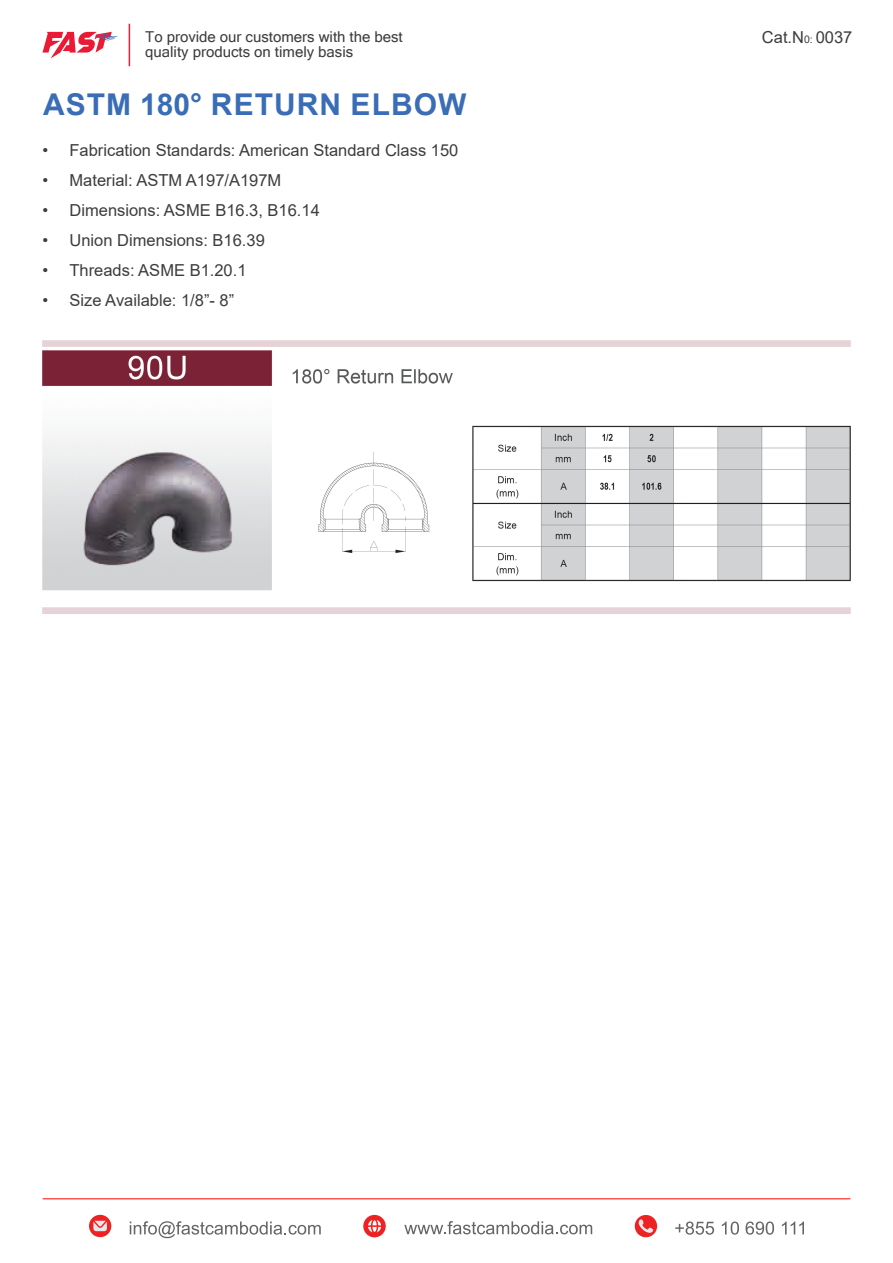
<style>
.page{position:relative;width:893px;height:1263px;background:#fff}
.page>*{position:absolute;margin:0;border:0;box-sizing:border-box;transform-origin:0 0}
.Content_Text_11{font:700 30px "Arial";letter-spacing:.035em;color:#3a6db5}
.t1{font:16.5px "Arial";color:#3d3d3d}
.t2{font:15px/15px "Microsoft Sans Serif";color:#3d3d3d}
.s1{font-size:10.5px}
</style>
<div class="page">
<svg style="left:43px;top:32px;width:75px;height:26px"></svg>
<hr style="left:129px;top:24px;width:1px;height:42px;background:#eb1c38">
<hr style="left:43px;top:1198px;width:807px;height:1px;background:#f00">
<svg style="left:675px;top:1221px;width:39px;height:14px"></svg>
<svg style="left:722px;top:1221px;width:17px;height:14px"></svg>
<svg style="left:746px;top:1221px;width:28px;height:14px"></svg>
<svg style="left:782px;top:1221px;width:22px;height:13px"></svg>
<div style="left:635px;top:1215px;width:22px;height:22px;background:#ee2123;border-radius:50%"></div>
<svg style="left:639px;top:1219px;width:14px;height:14px"></svg>
<svg style="left:363px;top:1215px;width:23px;height:22px"></svg>
<svg style="left:404px;top:1221px;width:188px;height:13px"></svg>
<svg style="left:130px;top:1221px;width:191px;height:17px"></svg>
<svg style="left:89px;top:1215px;width:22px;height:22px"></svg>
<svg style="left:93px;top:1221px;width:14px;height:10px"></svg>
<img style="left:43px;top:340px;width:807px;height:273px">
<p class="t2" style="left:145px;top:29px;width:259px">To provide our customers with the best quality products on timely basis</p>
<p class="t1" style="left:762px;top:26px;width:92px">Cat.N<span class="s1">0:</span> 0037</p>
<p class="Content_Text_11" style="left:43px;top:84px;width:425px">ASTM 180° RETURN ELBOW</p>
<p class="t1" style="left:43px;top:139px;width:417px">• Fabrication Standards: American Standard Class 150</p>
<p class="t1" style="left:43px;top:169px;width:240px">• Material: ASTM A197/A197M</p>
<p class="t1" style="left:43px;top:199px;width:279px">• Dimensions: ASME B16.3, B16.14</p>
<p class="t1" style="left:43px;top:229px;width:224px">• Union Dimensions: B16.39</p>
<p class="t1" style="left:43px;top:259px;width:206px">• Threads: ASME B1.20.1</p>
<p class="t1" style="left:43px;top:289px;width:193px">• Size Available: 1/8”- 8”</p>
</div>
